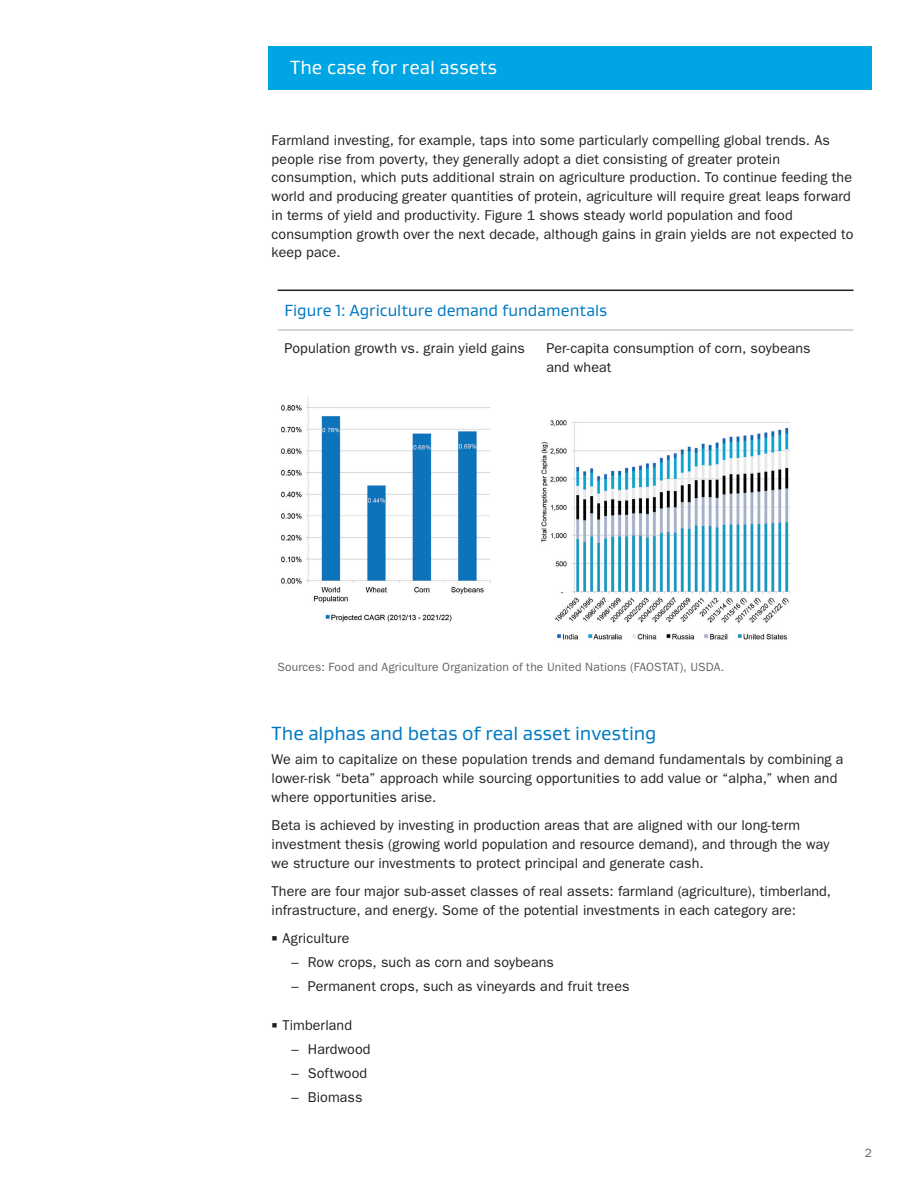
<style>
.page{position:relative;width:918px;height:1188px;background:#fff}
.page>*{position:absolute;margin:0;border:0;box-sizing:border-box;transform-origin:0 0}
.t1{font:19.5px "Gustan";letter-spacing:-.005em;color:#0079c2}
.t2{font:19.5px "Gustan";letter-spacing:.005em;color:#fff}
.t3{font:16.5px "Gustan";color:#0079c2}
.t4{font:14.25px/18.8px "ITC Franklin Gothic Std";letter-spacing:.005em;color:#231f20}
.t5{font:12px "ITC Franklin Gothic Std";letter-spacing:.015em;color:#636366}
</style>
<div class="page">
<div style="left:269px;top:46px;width:603px;height:43px;background:#00a5e3"></div>
<hr style="left:278px;top:329px;width:576px;height:2px;background:#c7c8ca">
<hr style="left:278px;top:290px;width:576px;height:1px;background:#231f20">
<img style="left:281px;top:398px;width:210px;height:224px">
<img style="left:542px;top:420px;width:249px;height:220px">
<h1 class="t2" style="left:290px;top:55px;width:208px">The case for real assets</h1>
<p class="t4" style="left:272px;top:131px;width:583px">Farmland investing, for example, taps into some particularly compelling global trends. As people rise from poverty, they generally adopt a diet consisting of greater protein consumption, which puts additional strain on agriculture production. To continue feeding the world and producing greater quantities of protein, agriculture will require great leaps forward in terms of yield and productivity. Figure 1 shows steady world population and food consumption growth over the next decade, although gains in grain yields are not expected to keep pace.</p>
<p class="t3" style="left:284px;top:299px;width:324px">Figure 1: Agriculture demand fundamentals</p>
<p class="t4" style="left:284px;top:339px;width:242px">Population growth vs. grain yield gains</p>
<p class="t4" style="left:546px;top:339px;width:266px">Per-capita consumption of corn, soybeans and wheat</p>
<p class="t5" style="left:278px;top:660px;width:448px">Sources: Food and Agriculture Organization of the United Nations (FAOSTAT), USDA.</p>
<h1 class="t1" style="left:272px;top:721px;width:386px">The alphas and betas of real asset investing</h1>
<p class="t4" style="left:272px;top:750px;width:574px">We aim to capitalize on these population trends and demand fundamentals by combining a lower-risk “beta” approach while sourcing opportunities to add value or “alpha,” when and where opportunities arise.</p>
<p class="t4" style="left:272px;top:816px;width:559px">Beta is achieved by investing in production areas that are aligned with our long-term investment thesis (growing world population and resource demand), and through the way we structure our investments to protect principal and generate cash.</p>
<p class="t4" style="left:272px;top:882px;width:561px">There are four major sub-asset classes of real assets: farmland (agriculture), timberland, infrastructure, and energy. Some of the potential investments in each category are:</p>
<p class="t4" style="left:282px;top:929px;width:68px">Agriculture</p>
<p class="t4" style="left:292px;top:953px;width:264px">– Row crops, such as corn and soybeans</p>
<p class="t4" style="left:292px;top:977px;width:340px">– Permanent crops, such as vineyards and fruit trees</p>
<p class="t4" style="left:282px;top:1016px;width:71px">Timberland</p>
<p class="t4" style="left:292px;top:1040px;width:80px">– Hardwood</p>
<p class="t4" style="left:292px;top:1064px;width:77px">– Softwood</p>
<p class="t4" style="left:292px;top:1088px;width:72px">– Biomass</p>
<p class="t5" style="left:865px;top:1146px;width:9px">2</p>
</div>
